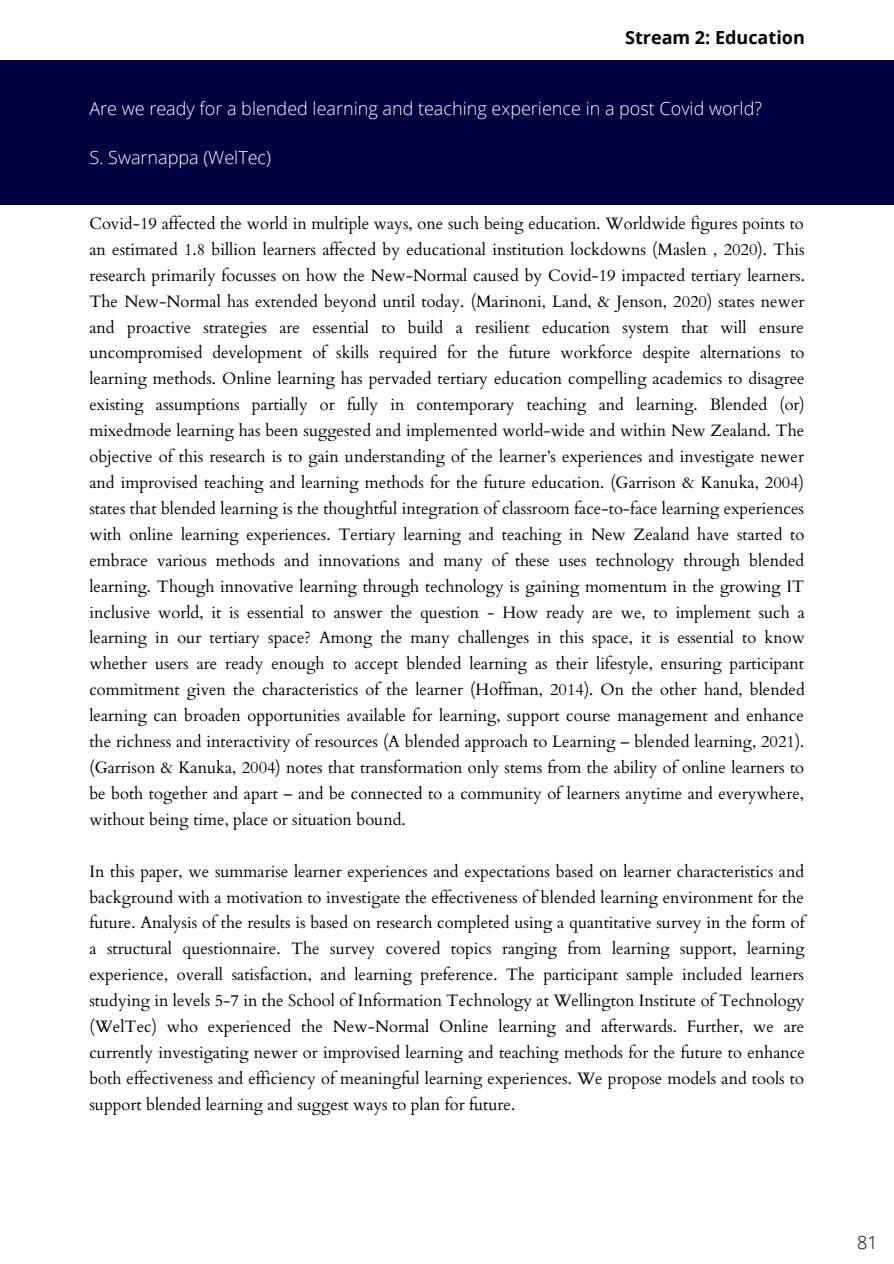
<style>
.page{position:relative;width:894px;height:1264px;background:#fff}
.page>*{position:absolute;margin:0;border:0;box-sizing:border-box;transform-origin:0 0}
.t1{font:300 18px "Open Sans";color:#fefffe}
.t2{font:700 18px "Open Sans";color:#000}
.t3{font:300 18px "Open Sans";color:#000}
.t4{font:16.5px/26px "Cardo";color:#000;text-align:justify}
</style>
<div class="page">
<div style="left:0;top:61px;width:893px;height:144px;background:#000040"></div>
<p class="t2" style="left:625px;top:25px;width:181px">Stream 2: Education</p>
<p class="t1" style="left:89px;top:96px;width:674px">Are we ready for a blended learning and teaching experience in a post Covid world?</p>
<p class="t1" style="left:89px;top:145px;width:183px">S. Swarnappa (WelTec)</p>
<p class="t4" style="left:89px;top:211px;width:716px">Covid-19 affected the world in multiple ways, one such being education. Worldwide figures points to an estimated 1.8 billion learners affected by educational institution lockdowns (Maslen , 2020). This research primarily focusses on how the New-Normal caused by Covid-19 impacted tertiary learners.<br>The New-Normal has extended beyond until today. (Marinoni, Land, &amp; Jenson, 2020) states newer and proactive strategies are essential to build a resilient education system that will ensure uncompromised development of skills required for the future workforce despite alternations to learning methods. Online learning has pervaded tertiary education compelling academics to disagree existing assumptions partially or fully in contemporary teaching and learning. Blended (or) mixedmode learning has been suggested and implemented world-wide and within New Zealand. The objective of this research is to gain understanding of the learner’s experiences and investigate newer and improvised teaching and learning methods for the future education. (Garrison &amp; Kanuka, 2004) states that blended learning is the thoughtful integration of classroom face-to-face learning experiences with online learning experiences. Tertiary learning and teaching in New Zealand have started to embrace various methods and innovations and many of these uses technology through blended learning. Though innovative learning through technology is gaining momentum in the growing IT inclusive world, it is essential to answer the question - How ready are we, to implement such a learning in our tertiary space? Among the many challenges in this space, it is essential to know whether users are ready enough to accept blended learning as their lifestyle, ensuring participant commitment given the characteristics of the learner (Hoffman, 2014). On the other hand, blended learning can broaden opportunities available for learning, support course management and enhance the richness and interactivity of resources (A blended approach to Learning – blended learning, 2021). (Garrison &amp; Kanuka, 2004) notes that transformation only stems from the ability of online learners to be both together and apart – and be connected to a community of learners anytime and everywhere, without being time, place or situation bound.</p>
<p class="t4" style="left:89px;top:858px;width:716px">In this paper, we summarise learner experiences and expectations based on learner characteristics and background with a motivation to investigate the effectiveness of blended learning environment for the future. Analysis of the results is based on research completed using a quantitative survey in the form of a structural questionnaire. The survey covered topics ranging from learning support, learning experience, overall satisfaction, and learning preference. The participant sample included learners studying in levels 5-7 in the School of Information Technology at Wellington Institute of Technology (WelTec) who experienced the New-Normal Online learning and afterwards. Further, we are currently investigating newer or improvised learning and teaching methods for the future to enhance both effectiveness and efficiency of meaningful learning experiences. We propose models and tools to support blended learning and suggest ways to plan for future.</p>
<p class="t3" style="left:856px;top:1229px;width:22px">81</p>
</div>
